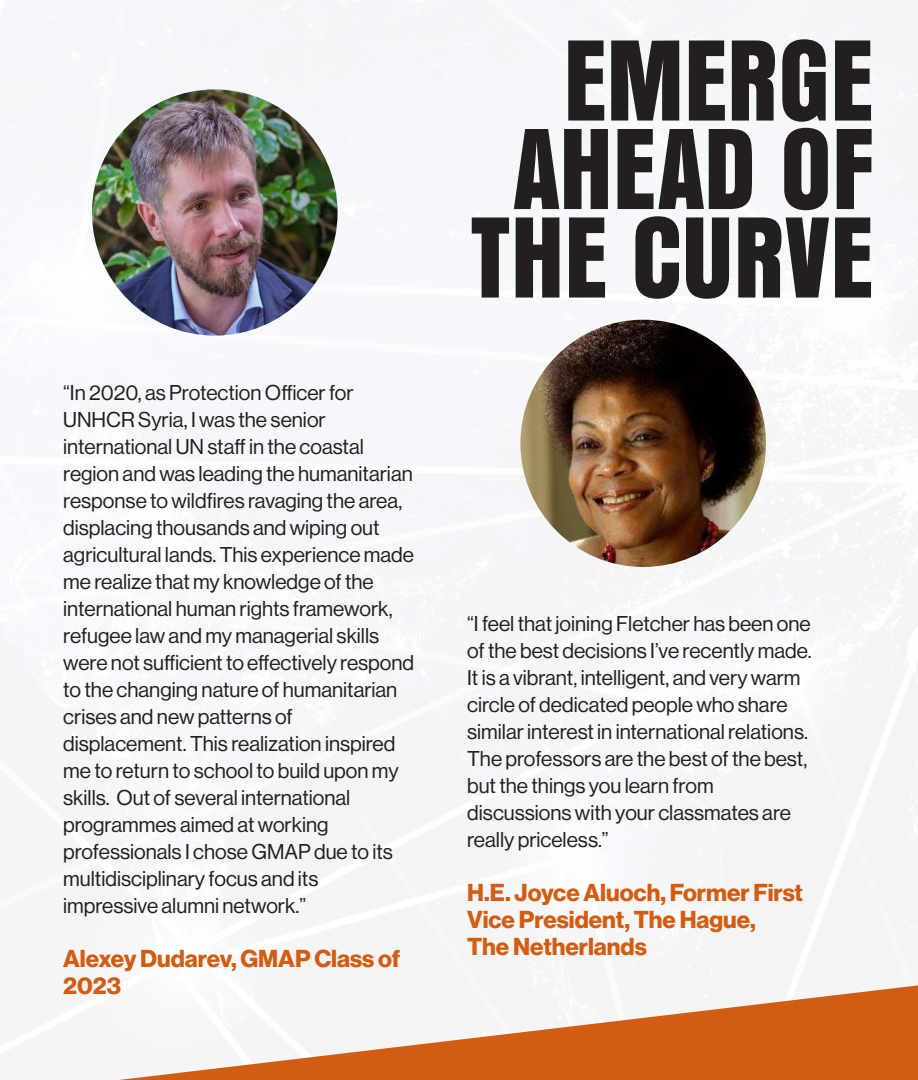
<style>
.page{position:relative;width:918px;height:1080px;background:#f5f7f9}
.page>*{position:absolute;margin:0;border:0;box-sizing:border-box;transform-origin:0 0}
.t1{font:120px/88.5px "Anzeigen Gro";color:#231f20;text-align:center}
.t2{font:24px/27px "N Haas Grotesk DS Pro 75 Bd";color:#d25d12}
.t3{font:21px/27px "N Haas Grotesk DS Pro 55 Rg";color:#231f20}
</style>
<div class="page">
<svg style="left:119px;top:985px;width:799px;height:95px"></svg>
<img style="left:92px;top:89px;width:246px;height:247px;border-radius:123px">
<img style="left:520px;top:320px;width:246px;height:247px">
<p class="t3" style="left:63px;top:379px;width:352px">“In 2020, as Protection Officer for UNHCR Syria, I was the senior international UN staff in the coastal region and was leading the humanitarian response to wildfires ravaging the area, displacing thousands and wiping out agricultural lands. This experience made me realize that my knowledge of the international human rights framework, refugee law and my managerial skills were not sufficient to effectively respond to the changing nature of humanitarian crises and new patterns of displacement. This realization inspired me to return to school to build upon my skills. Out of several international programmes aimed at working professionals I chose GMAP due to its multidisciplinary focus and its impressive alumni network.”</p>
<p class="t2" style="left:63px;top:945px;width:338px">Alexey Dudarev, GMAP Class of<br>2023</p>
<p class="t1" style="left:514px;top:39px;width:361px">EMERGE<br>AHEAD OF</p>
<p class="t1" style="left:471px;top:216px;width:404px">THE CURVE</p>
<p class="t3" style="left:467px;top:610px;width:346px">“I feel that joining Fletcher has been one of the best decisions I’ve recently made.<br>It is a vibrant, intelligent, and very warm circle of dedicated people who share similar interest in international relations.<br>The professors are the best of the best, but the things you learn from discussions with your classmates are really priceless.”</p>
<p class="t2" style="left:467px;top:879px;width:337px">H.E. Joyce Aluoch, Former First<br>Vice President, The Hague,<br>The Netherlands</p>
</div>
